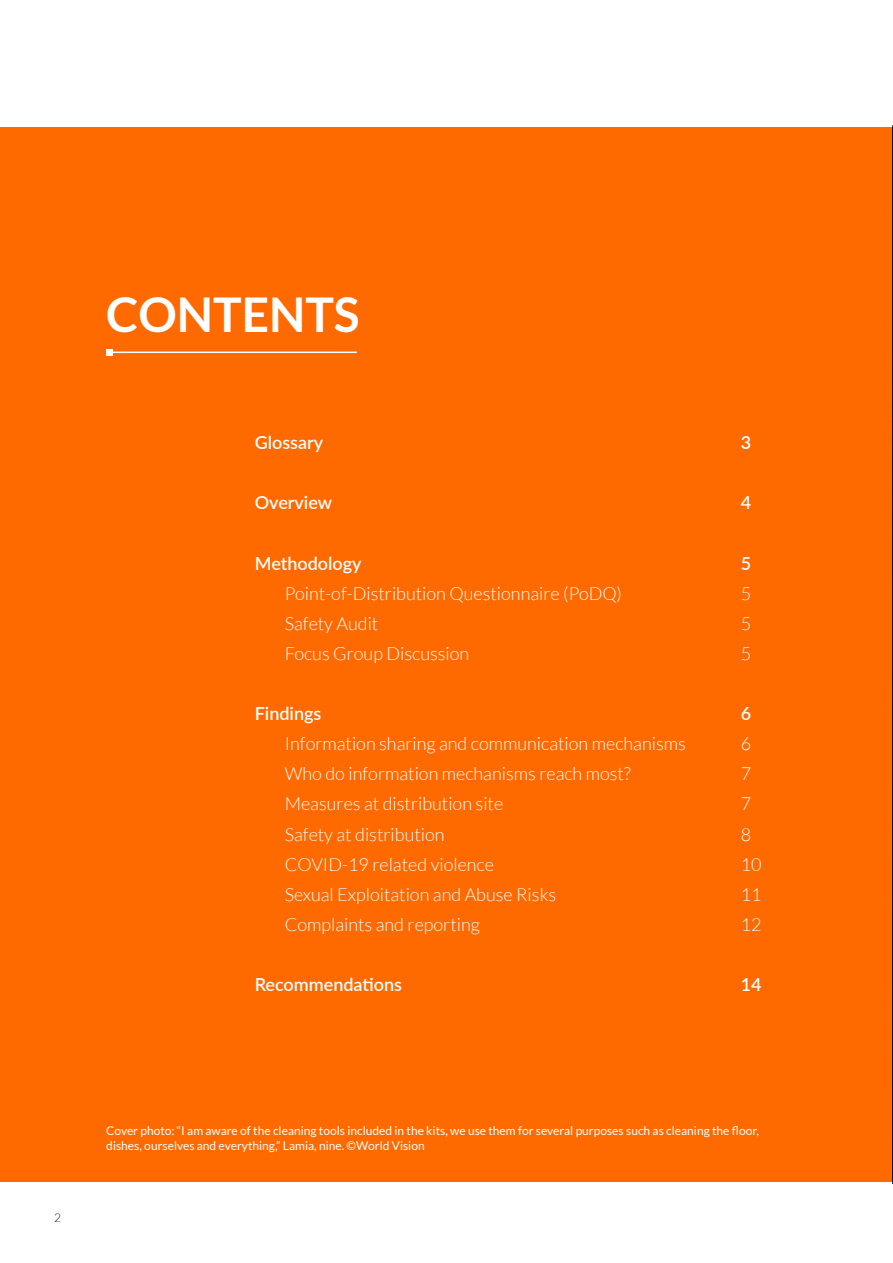
<style>
.page{position:relative;width:893px;height:1263px;background:#fff}
.page>*{position:absolute;margin:0;border:0;box-sizing:border-box;transform-origin:0 0}
.Bebas_Tittle{font:700 48px "Lato";color:#fff}
.t1{font:300 18px "Lato";color:#fff}
.t2{font:600 18px "Lato";color:#fff}
.t3{font:12px/14.4px "Lato";color:#fff}
.t4{font:300 12px "Lato";color:#231f20}
</style>
<div class="page">
<div style="left:0;top:128px;width:893px;height:1054px;background:#ff6a00"></div>
<hr style="left:892px;top:128px;width:1px;height:1053px;background:#231f20">
<hr style="left:109px;top:352px;width:248px;height:1px;background:#fff">
<svg style="left:106px;top:349px;width:6px;height:6px"></svg>
<p class="Bebas_Tittle" style="left:106px;top:287px;width:255px">CONTENTS</p>
<p class="t2" style="left:255px;top:429px;width:70px">Glossary</p>
<p class="t2" style="left:741px;top:429px;width:12px">3</p>
<p class="t2" style="left:255px;top:490px;width:79px">Overview</p>
<p class="t2" style="left:741px;top:490px;width:12px">4</p>
<p class="t2" style="left:255px;top:550px;width:108px">Methodology</p>
<p class="t2" style="left:741px;top:550px;width:12px">5</p>
<p class="t1" style="left:285px;top:583px;width:339px">Point-of-Distribution Questionnaire (PoDQ)</p>
<p class="t1" style="left:741px;top:583px;width:12px">5</p>
<p class="t1" style="left:285px;top:614px;width:95px">Safety Audit</p>
<p class="t1" style="left:741px;top:614px;width:12px">5</p>
<p class="t1" style="left:285px;top:644px;width:186px">Focus Group Discussion</p>
<p class="t1" style="left:741px;top:644px;width:12px">5</p>
<p class="t2" style="left:255px;top:700px;width:68px">Findings</p>
<p class="t2" style="left:741px;top:700px;width:12px">6</p>
<p class="t1" style="left:285px;top:734px;width:403px">Information sharing and communication mechanisms</p>
<p class="t1" style="left:741px;top:734px;width:12px">6</p>
<p class="t1" style="left:285px;top:764px;width:347px">Who do information mechanisms reach most?</p>
<p class="t1" style="left:741px;top:764px;width:12px">7</p>
<p class="t1" style="left:285px;top:794px;width:220px">Measures at distribution site</p>
<p class="t1" style="left:741px;top:794px;width:12px">7</p>
<p class="t1" style="left:285px;top:824px;width:161px">Safety at distribution</p>
<p class="t1" style="left:741px;top:824px;width:12px">8</p>
<p class="t1" style="left:285px;top:854px;width:211px">COVID-19 related violence</p>
<p class="t1" style="left:741px;top:854px;width:22px">10</p>
<p class="t1" style="left:285px;top:885px;width:273px">Sexual Exploitation and Abuse Risks</p>
<p class="t1" style="left:741px;top:885px;width:22px">11</p>
<p class="t1" style="left:285px;top:915px;width:197px">Complaints and reporting</p>
<p class="t1" style="left:741px;top:915px;width:22px">12</p>
<p class="t2" style="left:255px;top:971px;width:149px">Recommendations</p>
<p class="t2" style="left:741px;top:971px;width:22px">14</p>
<p class="t4" style="left:54px;top:1211px;width:8px">2</p>
<p class="t3" style="left:106px;top:1124px;width:654px">Cover photo: “I am aware of the cleaning tools included in the kits, we use them for several purposes such as cleaning the floor, dishes, ourselves and everything,” Lamia, nine. ©World Vision</p>
</div>
